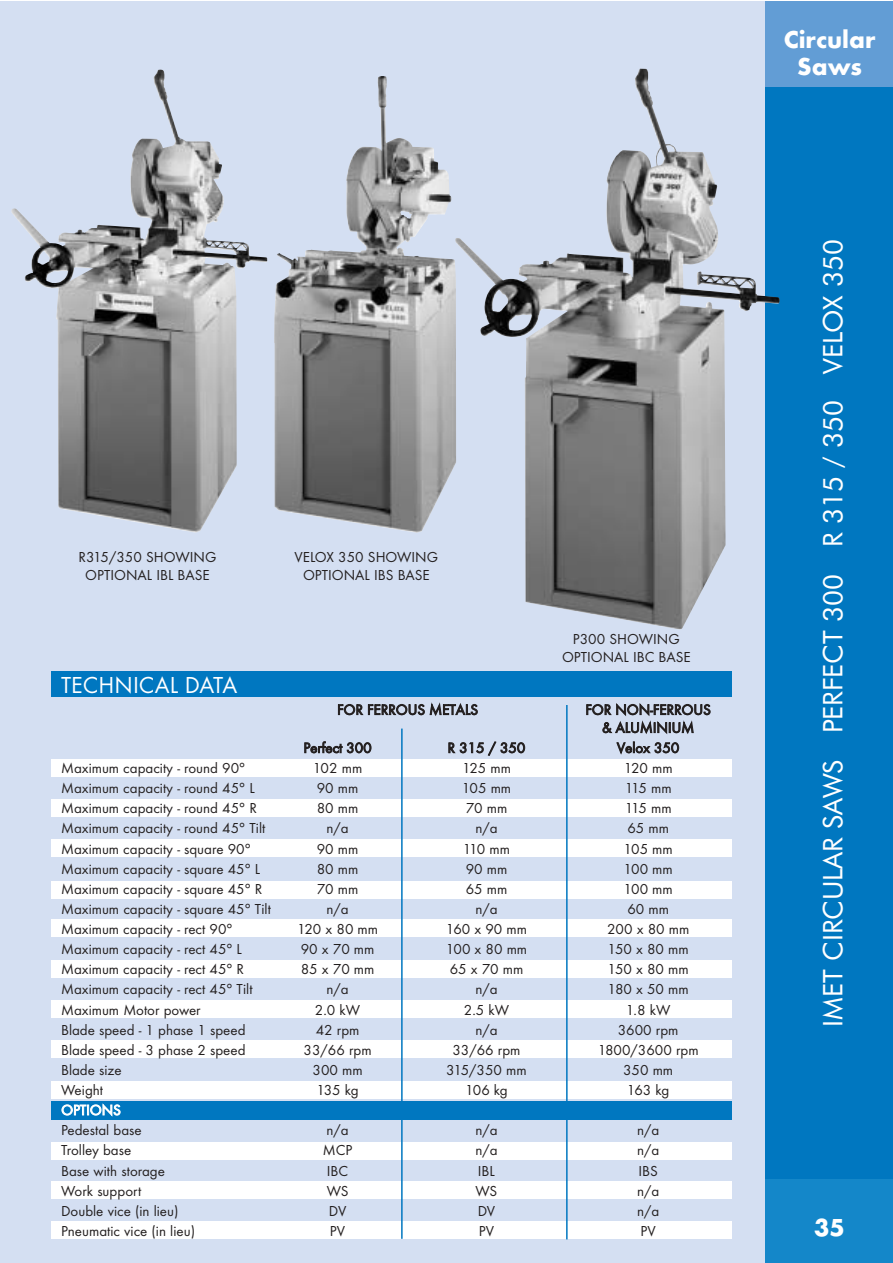
<style>
.page{position:relative;width:893px;height:1263px;background:#fff}
.page>*{position:absolute;margin:0;border:0;box-sizing:border-box;transform-origin:0 0}
.t1{font:27px "Futura BT";color:#fff}
.t2{font:700 25.5px/27px "Futura T";color:#fff;text-align:center}
.t3{font:24px "Futura T";color:#fff}
.t4{font:15px/18px "Futura T";color:#231f1f;text-align:center}
.t5{font:15px "Futura T";letter-spacing:-.005em;color:#fff}
</style>
<div class="page">
<div style="left:0;top:2px;width:892px;height:1261px;background:#d4dff2"></div>
<div style="left:765px;top:2px;width:127px;height:1261px;background:#0077c0"></div>
<div style="left:765px;top:1179px;width:127px;height:84px;background:#1487c9"></div>
<div style="left:765px;top:2px;width:127px;height:85px;background:#629dd5"></div>
<div style="left:51px;top:1101px;width:680px;height:19px;background:#0077c0"></div>
<div style="left:51px;top:671px;width:680px;height:26px;background:#0077c0"></div>
<div style="left:51px;top:759px;width:680px;height:18px;background:#fff"></div>
<div style="left:51px;top:799px;width:680px;height:18px;background:#fff"></div>
<div style="left:51px;top:839px;width:680px;height:18px;background:#fff"></div>
<div style="left:51px;top:881px;width:680px;height:17px;background:#fff"></div>
<div style="left:51px;top:1143px;width:680px;height:17px;background:#fff"></div>
<div style="left:51px;top:1181px;width:680px;height:18px;background:#fff"></div>
<div style="left:51px;top:1221px;width:680px;height:18px;background:#fff"></div>
<div style="left:51px;top:1082px;width:680px;height:17px;background:#fff"></div>
<div style="left:51px;top:1040px;width:680px;height:18px;background:#fff"></div>
<div style="left:51px;top:919px;width:680px;height:18px;background:#fff"></div>
<div style="left:51px;top:1000px;width:680px;height:18px;background:#fff"></div>
<div style="left:51px;top:960px;width:680px;height:18px;background:#fff"></div>
<hr style="left:401px;top:729px;width:1px;height:510px;background:#0077c0">
<hr style="left:566px;top:705px;width:1px;height:534px;background:#0077c0">
<img style="left:274px;top:76px;width:178px;height:457px">
<img style="left:11px;top:69px;width:256px;height:464px">
<img style="left:452px;top:69px;width:327px;height:561px">
<p class="t4" style="left:79px;top:548px;width:139px">R315/350 SHOWING<br>OPTIONAL IBL BASE</p>
<p class="t4" style="left:294px;top:548px;width:145px">VELOX 350 SHOWING<br>OPTIONAL IBS BASE</p>
<h3 class="t3" style="left:61px;top:674px;width:178px">TECHNICAL DATA</h3>
<p class="t4" style="left:562px;top:630px;width:130px">P300 SHOWING<br>OPTIONAL IBC BASE</p>
<p class="t4" style="left:337px;top:702px;width:142px">FOR FERROUS METALS</p>
<p class="t4" style="left:585px;top:702px;width:127px">FOR NON-FERROUS &amp; ALUMINIUM</p>
<p class="t4" style="left:303px;top:740px;width:70px">Perfect 300</p>
<p class="t4" style="left:447px;top:740px;width:79px">R 315 / 350</p>
<p class="t4" style="left:617px;top:740px;width:64px">Velox 350</p>
<p class="t4" style="left:61px;top:760px;width:186px">Maximum capacity - round 90°</p>
<p class="t4" style="left:313px;top:760px;width:51px">102 mm</p>
<p class="t4" style="left:462px;top:760px;width:50px">125 mm</p>
<p class="t4" style="left:623px;top:760px;width:50px">120 mm</p>
<p class="t4" style="left:61px;top:780px;width:195px">Maximum capacity - round 45° L</p>
<p class="t4" style="left:317px;top:780px;width:43px">90 mm</p>
<p class="t4" style="left:462px;top:780px;width:51px">105 mm</p>
<p class="t4" style="left:624px;top:780px;width:48px">115 mm</p>
<p class="t4" style="left:61px;top:800px;width:197px">Maximum capacity - round 45° R</p>
<p class="t4" style="left:317px;top:800px;width:43px">80 mm</p>
<p class="t4" style="left:465px;top:800px;width:43px">70 mm</p>
<p class="t4" style="left:624px;top:800px;width:48px">115 mm</p>
<p class="t4" style="left:61px;top:820px;width:206px">Maximum capacity - round 45° Tilt</p>
<p class="t4" style="left:326px;top:820px;width:24px">n/a</p>
<p class="t4" style="left:475px;top:820px;width:24px">n/a</p>
<p class="t4" style="left:627px;top:820px;width:43px">65 mm</p>
<p class="t4" style="left:61px;top:840px;width:191px">Maximum capacity - square 90°</p>
<p class="t4" style="left:317px;top:840px;width:43px">90 mm</p>
<p class="t4" style="left:463px;top:840px;width:49px">110 mm</p>
<p class="t4" style="left:623px;top:840px;width:51px">105 mm</p>
<p class="t4" style="left:61px;top:861px;width:201px">Maximum capacity - square 45° L</p>
<p class="t4" style="left:317px;top:861px;width:43px">80 mm</p>
<p class="t4" style="left:465px;top:861px;width:43px">90 mm</p>
<p class="t4" style="left:623px;top:861px;width:51px">100 mm</p>
<p class="t4" style="left:61px;top:881px;width:203px">Maximum capacity - square 45° R</p>
<p class="t4" style="left:317px;top:881px;width:43px">70 mm</p>
<p class="t4" style="left:465px;top:881px;width:43px">65 mm</p>
<p class="t4" style="left:623px;top:881px;width:51px">100 mm</p>
<p class="t4" style="left:61px;top:901px;width:211px">Maximum capacity - square 45° Tilt</p>
<p class="t4" style="left:326px;top:901px;width:24px">n/a</p>
<p class="t4" style="left:475px;top:901px;width:24px">n/a</p>
<p class="t4" style="left:627px;top:901px;width:43px">60 mm</p>
<p class="t4" style="left:61px;top:921px;width:173px">Maximum capacity - rect 90°</p>
<p class="t4" style="left:297px;top:921px;width:82px">120 x 80 mm</p>
<p class="t4" style="left:446px;top:921px;width:82px">160 x 90 mm</p>
<p class="t4" style="left:607px;top:921px;width:84px">200 x 80 mm</p>
<p class="t4" style="left:61px;top:941px;width:182px">Maximum capacity - rect 45° L</p>
<p class="t4" style="left:301px;top:941px;width:75px">90 x 70 mm</p>
<p class="t4" style="left:446px;top:941px;width:83px">100 x 80 mm</p>
<p class="t4" style="left:607px;top:941px;width:82px">150 x 80 mm</p>
<p class="t4" style="left:61px;top:961px;width:185px">Maximum capacity - rect 45° R</p>
<p class="t4" style="left:301px;top:961px;width:75px">85 x 70 mm</p>
<p class="t4" style="left:449px;top:961px;width:75px">65 x 70 mm</p>
<p class="t4" style="left:607px;top:961px;width:82px">150 x 80 mm</p>
<p class="t4" style="left:61px;top:981px;width:193px">Maximum capacity - rect 45° Tilt</p>
<p class="t4" style="left:326px;top:981px;width:24px">n/a</p>
<p class="t4" style="left:475px;top:981px;width:24px">n/a</p>
<p class="t4" style="left:607px;top:981px;width:82px">180 x 50 mm</p>
<p class="t4" style="left:61px;top:1001px;width:141px">Maximum Motor power</p>
<p class="t4" style="left:315px;top:1001px;width:47px">2.0 kW</p>
<p class="t4" style="left:464px;top:1001px;width:47px">2.5 kW</p>
<p class="t4" style="left:626px;top:1001px;width:46px">1.8 kW</p>
<p class="t4" style="left:61px;top:1022px;width:186px">Blade speed - 1 phase 1 speed</p>
<p class="t4" style="left:316px;top:1022px;width:45px">42 rpm</p>
<p class="t4" style="left:475px;top:1022px;width:24px">n/a</p>
<p class="t4" style="left:617px;top:1022px;width:62px">3600 rpm</p>
<p class="t4" style="left:61px;top:1042px;width:186px">Blade speed - 3 phase 2 speed</p>
<p class="t4" style="left:303px;top:1042px;width:69px">33/66 rpm</p>
<p class="t4" style="left:452px;top:1042px;width:69px">33/66 rpm</p>
<p class="t4" style="left:597px;top:1042px;width:102px">1800/3600 rpm</p>
<p class="t4" style="left:61px;top:1062px;width:62px">Blade size</p>
<p class="t4" style="left:312px;top:1062px;width:52px">300 mm</p>
<p class="t4" style="left:446px;top:1062px;width:82px">315/350 mm</p>
<p class="t4" style="left:623px;top:1062px;width:52px">350 mm</p>
<p class="t4" style="left:61px;top:1082px;width:44px">Weight</p>
<p class="t4" style="left:316px;top:1082px;width:44px">135 kg</p>
<p class="t4" style="left:465px;top:1082px;width:44px">106 kg</p>
<p class="t4" style="left:627px;top:1082px;width:44px">163 kg</p>
<p class="t5" style="left:61px;top:1103px;width:61px">OPTIONS</p>
<p class="t4" style="left:61px;top:1122px;width:82px">Pedestal base</p>
<p class="t4" style="left:326px;top:1122px;width:24px">n/a</p>
<p class="t4" style="left:475px;top:1122px;width:24px">n/a</p>
<p class="t4" style="left:637px;top:1122px;width:24px">n/a</p>
<p class="t4" style="left:61px;top:1142px;width:72px">Trolley base</p>
<p class="t4" style="left:323px;top:1142px;width:31px">MCP</p>
<p class="t4" style="left:475px;top:1142px;width:24px">n/a</p>
<p class="t4" style="left:637px;top:1142px;width:24px">n/a</p>
<p class="t4" style="left:61px;top:1163px;width:105px">Base with storage</p>
<p class="t4" style="left:327px;top:1163px;width:23px">IBC</p>
<p class="t4" style="left:478px;top:1163px;width:19px">IBL</p>
<p class="t4" style="left:638px;top:1163px;width:21px">IBS</p>
<p class="t4" style="left:61px;top:1183px;width:82px">Work support</p>
<p class="t4" style="left:326px;top:1183px;width:23px">WS</p>
<p class="t4" style="left:475px;top:1183px;width:23px">WS</p>
<p class="t4" style="left:637px;top:1183px;width:24px">n/a</p>
<p class="t4" style="left:61px;top:1203px;width:119px">Double vice (in lieu)</p>
<p class="t4" style="left:329px;top:1203px;width:19px">DV</p>
<p class="t4" style="left:477px;top:1203px;width:19px">DV</p>
<p class="t4" style="left:637px;top:1203px;width:24px">n/a</p>
<p class="t4" style="left:61px;top:1223px;width:135px">Pneumatic vice (in lieu)</p>
<p class="t4" style="left:330px;top:1223px;width:17px">PV</p>
<p class="t4" style="left:479px;top:1223px;width:17px">PV</p>
<p class="t4" style="left:640px;top:1223px;width:17px">PV</p>
<h2 class="t2" style="left:783px;top:28px;width:93px">Circular<br>Saws</h2>
<h1 class="t1" style="left:823px;top:1027px;width:790px;rotate:-90deg">IMET CIRCULAR SAWS PERFECT 300 R 315 / 350 VELOX 350</h1>
<h2 class="t2" style="left:814px;top:1216px;width:32px">35</h2>
</div>
